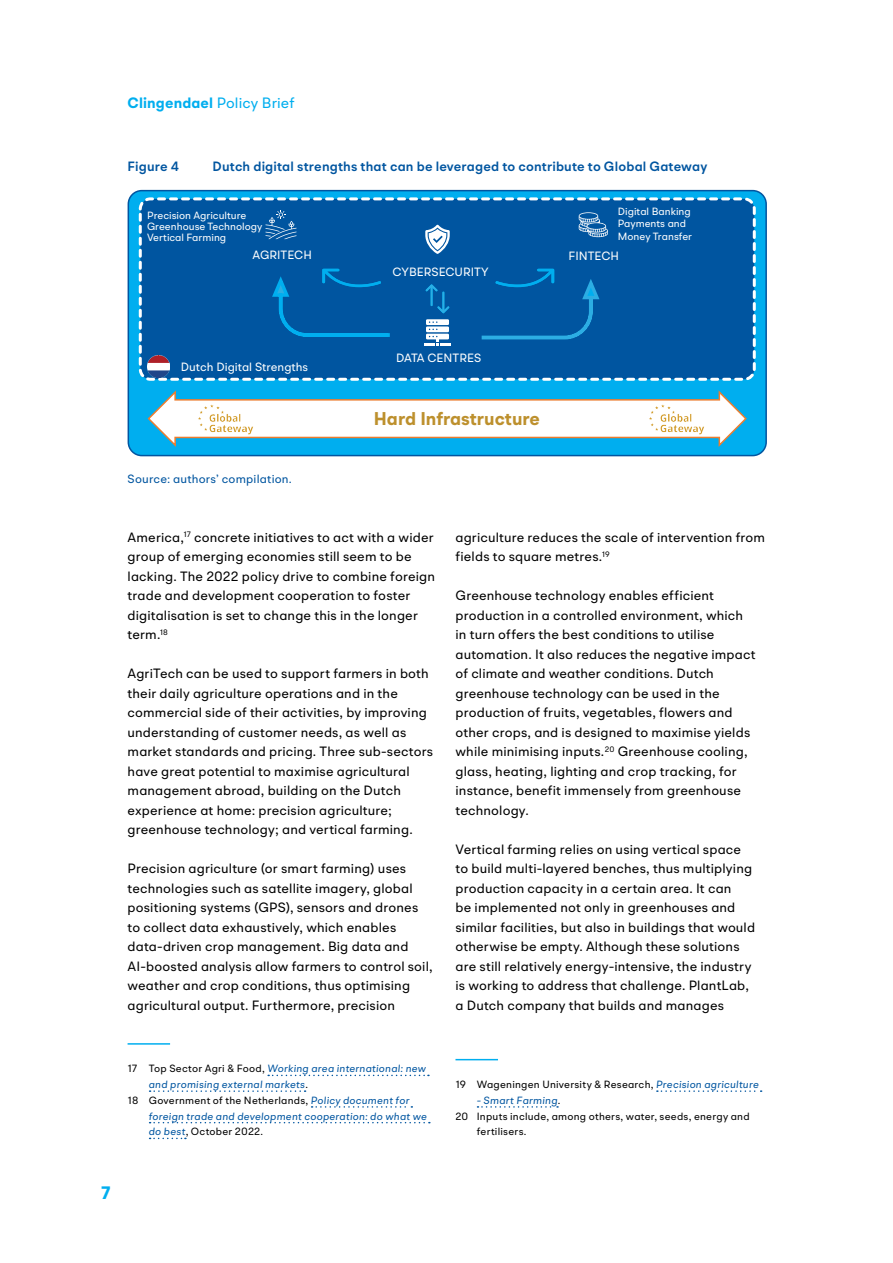
<style>
.page{position:relative;width:893px;height:1263px;background:#fff}
.page>*{position:absolute;margin:0;border:0;box-sizing:border-box;transform-origin:0 0}
.t1{font:700 18.45px "BR Omega";color:#bd902d}
.t2{font:700 18px "BR Omega";color:#00aeef}
.t3{font:700 15px "BR Omega";letter-spacing:.01em;color:#00aeef}
.P_first{font:13.5px/19.5px "BR Omega";letter-spacing:.01em;color:#000}
.Caption_F{font:600 13.5px "BR Omega";letter-spacing:.01em;color:#0055a0}
.t4{font:12px "BR Omega";color:#fff}
.Source_F{font:12px "BR Omega";letter-spacing:.015em;color:#0055a0}
.Footnote{font:italic 10.5px/15.8px "BR Omega";letter-spacing:.02em;color:#0055a0}
.Footnote-2{font:10.5px/15.8px "BR Omega";letter-spacing:.02em;color:#000}
.t5{font:10.5px/11.1px "BR Omega";color:#fff}
.s1{font-weight:400}
.s2{font-style:normal;color:#000}
.s3{font-style:italic;color:#0055a0}
</style>
<div class="page">
<hr style="left:128px;top:1043px;width:42px;height:2px;background:#00aeef">
<svg style="left:268px;top:1075px;width:161px;height:1px"></svg>
<svg style="left:150px;top:1090px;width:156px;height:2px"></svg>
<svg style="left:312px;top:1106px;width:100px;height:2px"></svg>
<svg style="left:150px;top:1122px;width:280px;height:1px"></svg>
<svg style="left:150px;top:1138px;width:36px;height:1px"></svg>
<hr style="left:455px;top:1059px;width:43px;height:1px;background:#00aeef">
<svg style="left:657px;top:1090px;width:105px;height:2px"></svg>
<svg style="left:477px;top:1106px;width:81px;height:2px"></svg>
<div style="left:128px;top:191px;width:638px;height:265px;background:#00aeef;border-radius:13px"></div>
<div style="left:128px;top:190px;width:639px;height:266px;border:2px solid #0255a0;border-radius:13px"></div>
<div style="left:140px;top:199px;width:614px;height:180px;background:#0055a0;border-radius:10px"></div>
<div style="left:139px;top:197px;width:617px;height:184px;border:3px dashed #fff;border-radius:10px"></div>
<svg style="left:266px;top:210px;width:30px;height:29px"></svg>
<svg style="left:579px;top:212px;width:29px;height:25px"></svg>
<svg style="left:425px;top:225px;width:25px;height:29px"></svg>
<svg style="left:424px;top:284px;width:27px;height:62px"></svg>
<svg style="left:272px;top:268px;width:118px;height:69px"></svg>
<svg style="left:481px;top:268px;width:119px;height:72px"></svg>
<svg style="left:147px;top:390px;width:600px;height:57px"></svg>
<img style="left:197px;top:402px;width:58px;height:33px">
<img style="left:148px;top:356px;width:22px;height:21px">
<img style="left:648px;top:403px;width:58px;height:33px">
<p class="t3" style="left:128px;top:93px;width:169px">Clingendael <span class="s1">Policy Brief</span></p>
<p class="Caption_F" style="left:128px;top:158px;width:53px">Figure 4</p>
<p class="Caption_F" style="left:213px;top:158px;width:496px">Dutch digital strengths that can be leveraged to contribute to Global Gateway</p>
<p class="t5" style="left:147px;top:209px;width:117px">Precision Agriculture<br>Greenhouse Technology<br>Vertical Farming</p>
<p class="t5" style="left:618px;top:205px;width:76px;line-height:12.6px">Digital Banking<br>Payments and<br>Money Transfer</p>
<p class="t4" style="left:252px;top:247px;width:61px">AGRITECH</p>
<p class="t4" style="left:393px;top:264px;width:97px">CYBERSECURITY</p>
<p class="t4" style="left:568px;top:249px;width:52px">FINTECH</p>
<p class="t4" style="left:181px;top:359px;width:129px">Dutch Digital Strengths</p>
<p class="Source_F" style="left:128px;top:471px;width:166px">Source: authors’ compilation.</p>
<p class="t4" style="left:396px;top:351px;width:87px">DATA CENTRES</p>
<p class="t1" style="left:374px;top:407px;width:168px">Hard Infrastructure</p>
<p class="P_first" style="left:128px;top:527px;width:309px">America,<sup>17</sup> concrete initiatives to act with a wider group of emerging economies still seem to be lacking. The 2022 policy drive to combine foreign trade and development cooperation to foster digitalisation is set to change this in the longer term.<sup>18</sup></p>
<p class="P_first" style="left:128px;top:663px;width:307px">AgriTech can be used to support farmers in both their daily agriculture operations and in the commercial side of their activities, by improving understanding of customer needs, as well as market standards and pricing. Three sub-sectors have great potential to maximise agricultural management abroad, building on the Dutch experience at home: precision agriculture; greenhouse technology; and vertical farming.</p>
<p class="P_first" style="left:128px;top:858px;width:307px">Precision agriculture (or smart farming) uses technologies such as satellite imagery, global positioning systems (GPS), sensors and drones to collect data exhaustively, which enables data-driven crop management. Big data and AI-boosted analysis allow farmers to control soil, weather and crop conditions, thus optimising agricultural output. Furthermore, precision</p>
<p class="P_first" style="left:455px;top:527px;width:311px">agriculture reduces the scale of intervention from fields to square metres.<sup>19</sup></p>
<p class="P_first" style="left:455px;top:585px;width:302px">Greenhouse technology enables efficient production in a controlled environment, which in turn offers the best conditions to utilise automation. It also reduces the negative impact of climate and weather conditions. Dutch greenhouse technology can be used in the production of fruits, vegetables, flowers and other crops, and is designed to maximise yields while minimising inputs.<sup>20</sup> Greenhouse cooling, glass, heating, lighting and crop tracking, for instance, benefit immensely from greenhouse technology.</p>
<p class="P_first" style="left:455px;top:839px;width:301px">Vertical farming relies on using vertical space to build multi-layered benches, thus multiplying production capacity in a certain area. It can<br>be implemented not only in greenhouses and similar facilities, but also in buildings that would otherwise be empty. Although these solutions are still relatively energy-intensive, the industry is working to address that challenge. PlantLab, a Dutch company that builds and manages</p>
<p class="Footnote" style="left:149px;top:1061px;width:279px;text-indent:-21px"><span class="s2">17 Top Sector Agri &amp; Food,</span> Working area international: new and promising external markets<span class="s2">.</span></p>
<p class="Footnote" style="left:149px;top:1092px;width:280px;text-indent:-21px"><span class="s2">18 Government of the Netherlands,</span> Policy document for foreign trade and development cooperation: do what we do best<span class="s2">, October 2022.</span></p>
<h2 class="t2" style="left:101px;top:1181px;width:11px">7</h2>
<p class="Footnote-2" style="left:455px;top:1076px;width:305px">19 Wageningen University &amp; Research, <span class="s3">Precision agriculture</span></p>
<p class="Footnote" style="left:477px;top:1092px;width:85px">- Smart Farming<span class="s2">.</span></p>
<p class="Footnote-2" style="left:477px;top:1108px;width:274px;text-indent:-21px">20 Inputs include, among others, water, seeds, energy and fertilisers.</p>
</div>
